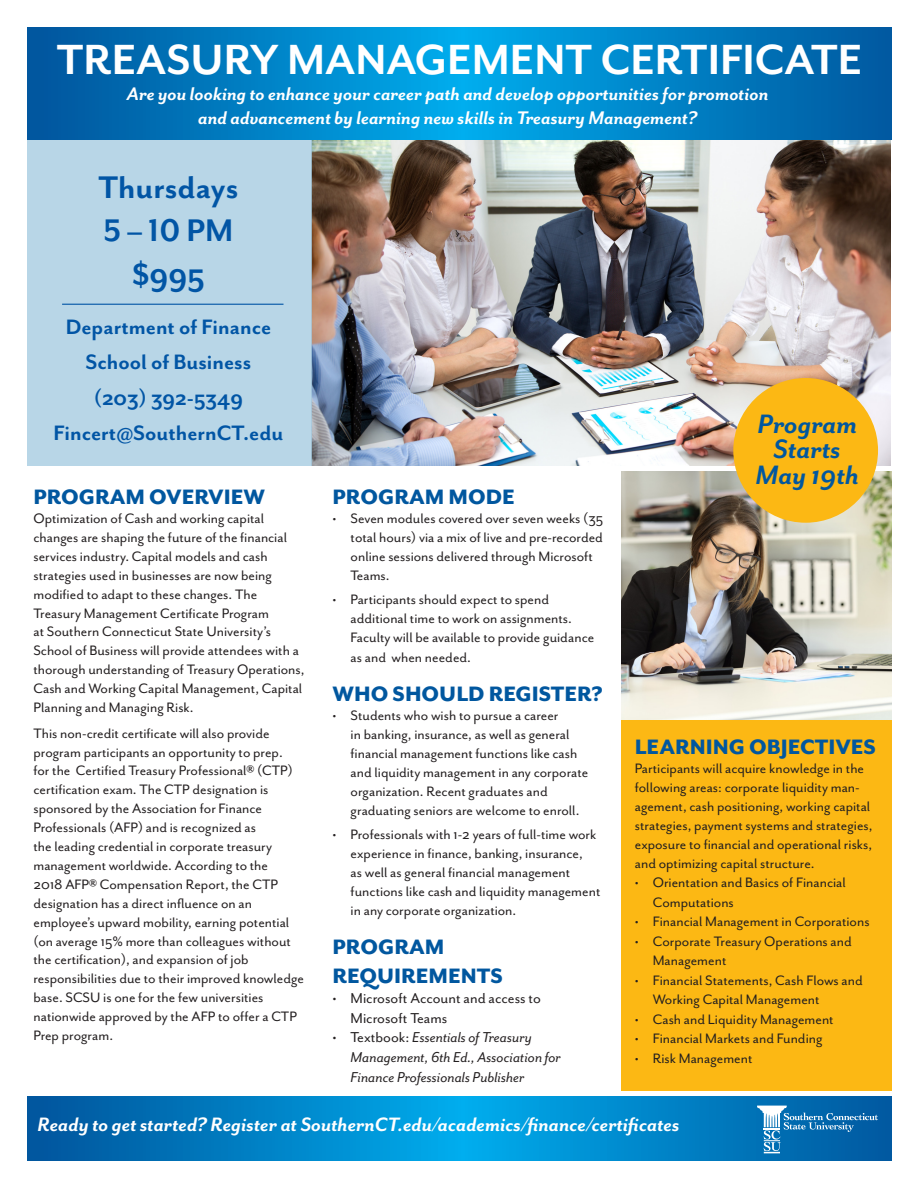
<style>
.page{position:relative;width:918px;height:1188px;background:#fff}
.page>*{position:absolute;margin:0;border:0;box-sizing:border-box;transform-origin:0 0}
.t1{font:700 48.6px "Mr Eaves San OT";color:#fff}
.t2{font:700 36px/43.2px "Mr Eaves San OT";color:#0155a5}
.t3{font:italic 700 30.6px/25.5px "Mr Eaves San OT";color:#01579f;text-align:center}
.t4{font:800 24px/28.8px "Mr Eaves San OT";color:#01579f}
.t5{font:700 24px "Mr Eaves San OT";color:#0155a5}
.t6{font:italic 700 22.35px "Mr Eaves San OT";color:#fff}
.t7{font:italic 700 21px/24px "Mr Eaves San OT";color:#fff;text-align:center}
.t8{font:italic 16.5px/19.8px "Mr Eaves San OT";color:#231f20}
.t9{font:16.5px/19.8px "Mr Eaves San OT";color:#231f20}
.t10{font:15.75px/18.9px "Mr Eaves San OT";color:#231f20}
.s1{font-style:normal}
</style>
<div class="page">
<img style="left:621px;top:472px;width:271px;height:248px">
<img style="left:311px;top:139px;width:580px;height:327px">
<div style="left:27px;top:126px;width:284px;height:340px;background:#b8d6e7"></div>
<div style="left:621px;top:720px;width:271px;height:370px;background:#fcb814"></div>
<svg style="left:27px;top:27px;width:865px;height:112px;background:#0080c4"></svg>
<svg style="left:27px;top:1096px;width:865px;height:65px;background:#0083c7"></svg>
<div style="left:733px;top:378px;width:145px;height:145px;background:#fcb814;border-radius:50%"></div>
<svg style="left:757px;top:1106px;width:121px;height:47px;background:#267cb7"></svg>
<hr style="left:62px;top:304px;width:222px;height:1px;background:#0155a5">
<p class="t1" style="left:57px;top:33px;width:807px">TREASURY MANAGEMENT CERTIFICATE</p>
<p class="t7" style="left:127px;top:82px;width:643px">Are you looking to enhance your career path and develop opportunities for promotion and advancement by learning new skills in Treasury Management?</p>
<p class="t2" style="left:98px;top:166px;width:141px">Thursdays<br>5 – 10 PM</p>
<p class="t2" style="left:132px;top:253px;width:74px">$995</p>
<p class="t5" style="left:66px;top:314px;width:207px">Department of Finance</p>
<p class="t5" style="left:86px;top:349px;width:167px">School of Business</p>
<p class="t5" style="left:94px;top:385px;width:150px">(203) 392-5349</p>
<p class="t5" style="left:54px;top:420px;width:231px">Fincert@SouthernCT.edu</p>
<p class="t4" style="left:33px;top:483px;width:233px">PROGRAM OVERVIEW</p>
<p class="t10" style="left:33px;top:509px;width:273px">Optimization of Cash and working capital changes are shaping the future of the financial services industry. Capital models and cash strategies used in businesses are now being modified to adapt to these changes. The Treasury Management Certificate Program<br>at Southern Connecticut State University’s School of Business will provide attendees with a thorough understanding of Treasury Operations, Cash and Working Capital Management, Capital Planning and Managing Risk.</p>
<p class="t10" style="left:33px;top:724px;width:272px">This non-credit certificate will also provide program participants an opportunity to prep.<br>for the Certified Treasury Professional®️ (CTP) certification exam. The CTP designation is sponsored by the Association for Finance Professionals (AFP) and is recognized as<br>the leading credential in corporate treasury management worldwide. According to the<br>2018 AFP®️ Compensation Report, the CTP designation has a direct influence on an employee’s upward mobility, earning potential (on average 15% more than colleagues without the certification), and expansion of job responsibilities due to their improved knowledge base. SCSU is one for the few universities nationwide approved by the AFP to offer a CTP Prep program.</p>
<p class="t4" style="left:333px;top:483px;width:184px">PROGRAM MODE</p>
<p class="t10" style="left:351px;top:509px;width:254px;text-indent:-18px">• Seven modules covered over seven weeks (35 total hours) via a mix of live and pre-recorded online sessions delivered through Microsoft Teams.</p>
<p class="t10" style="left:351px;top:590px;width:245px;text-indent:-18px">• Participants should expect to spend additional time to work on assignments.<br>Faculty will be available to provide guidance as and when needed.</p>
<p class="t4" style="left:333px;top:680px;width:271px">WHO SHOULD REGISTER?</p>
<p class="t10" style="left:351px;top:706px;width:239px;text-indent:-18px">• Students who wish to pursue a career<br>in banking, insurance, as well as general financial management functions like cash and liquidity management in any corporate organization. Recent graduates and graduating seniors are welcome to enroll.</p>
<p class="t10" style="left:351px;top:825px;width:251px;text-indent:-18px">• Professionals with 1-2 years of full-time work experience in finance, banking, insurance,<br>as well as general financial management functions like cash and liquidity management in any corporate organization.</p>
<p class="t4" style="left:333px;top:933px;width:172px">PROGRAM<br>REQUIREMENTS</p>
<p class="t9" style="left:351px;top:988px;width:192px;text-indent:-18px">• Microsoft Account and access to<br>Microsoft Teams</p>
<p class="t8" style="left:351px;top:1028px;width:212px;text-indent:-18px"><span class="s1">• Textbook:</span> Essentials of Treasury<br>Management, 6th Ed., Association for<br>Finance Professionals Publisher</p>
<p class="t3" style="left:756px;top:411px;width:105px">Program<br>Starts<br>May 19th</p>
<p class="t4" style="left:635px;top:733px;width:243px">LEARNING OBJECTIVES</p>
<p class="t10" style="left:635px;top:759px;width:239px">Participants will acquire knowledge in the following areas: corporate liquidity man&shy;agement, cash positioning, working capital strategies, payment systems and strategies, exposure to financial and operational risks, and optimizing capital structure.</p>
<p class="t10" style="left:653px;top:873px;width:194px;line-height:19.5px;text-indent:-18px">• Orientation and Basics of Financial<br>Computations</p>
<p class="t10" style="left:635px;top:912px;width:236px">• Financial Management in Corporations</p>
<p class="t10" style="left:653px;top:931px;width:201px;line-height:19.5px;text-indent:-18px">• Corporate Treasury Operations and<br>Management</p>
<p class="t10" style="left:653px;top:970px;width:212px;line-height:19.5px;text-indent:-18px">• Financial Statements, Cash Flows and<br>Working Capital Management</p>
<p class="t10" style="left:635px;top:1010px;width:200px">• Cash and Liquidity Management</p>
<p class="t10" style="left:635px;top:1029px;width:189px">• Financial Markets and Funding</p>
<p class="t10" style="left:635px;top:1049px;width:119px">• Risk Management</p>
<p class="t6" style="left:38px;top:1112px;width:644px">Ready to get started? Register at SouthernCT.edu/academics/finance/certificates</p>
</div>
